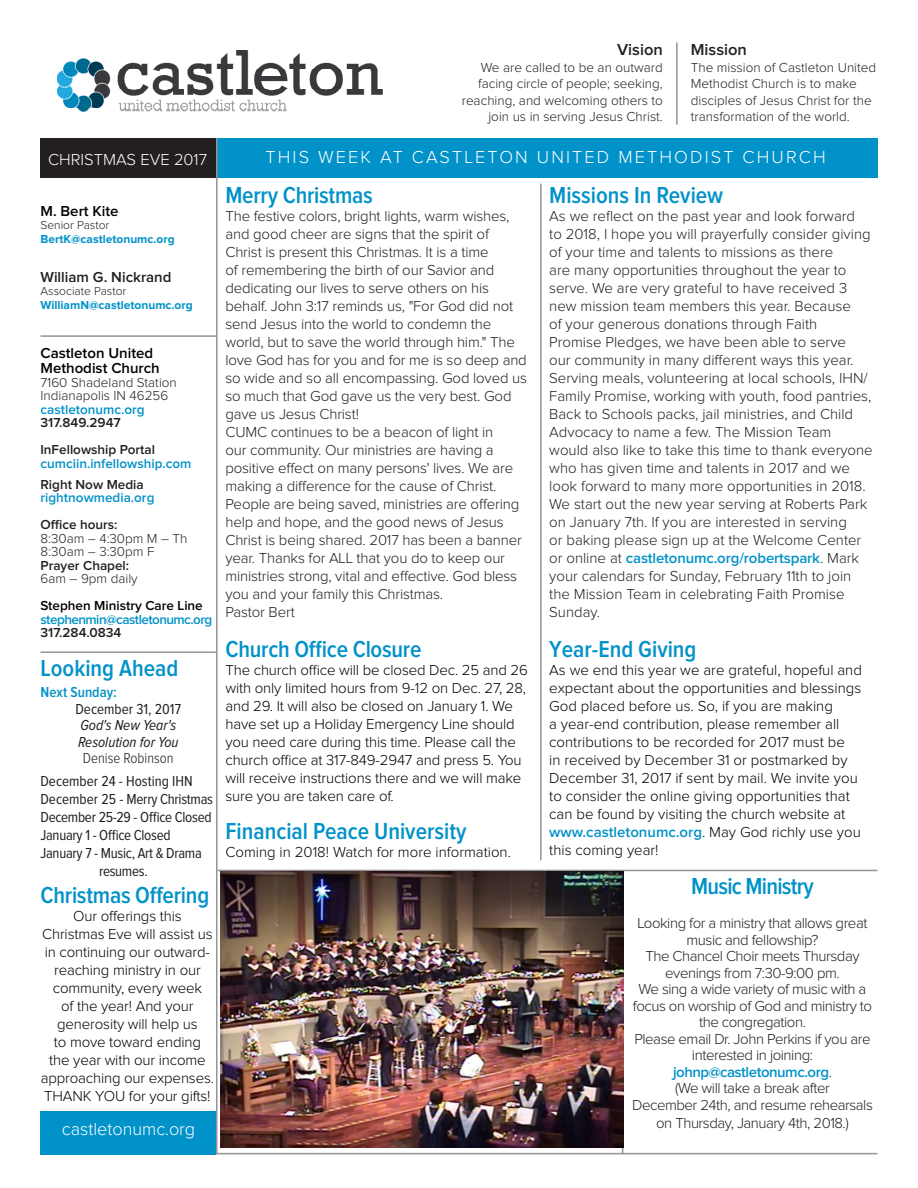
<style>
.page{position:relative;width:918px;height:1188px;background:#fff}
.page>*{position:absolute;margin:0;border:0;box-sizing:border-box;transform-origin:0 0}
.t1{font:600 24px "Proxima Nova Cond";color:#0092c8}
.t2{font:600 24px "Proxima Nova Cond";letter-spacing:-.03em;color:#0092c8}
.t3{font:300 18px "Proxima Nova";letter-spacing:.12em;color:#fff}
.t4{font:300 18px "Proxima Nova";color:#fff}
.t5{font:300 16.5px "Proxima Nova";color:#fff}
.t6{font:600 16.5px "Proxima Nova";color:#231f20}
.t7{font:16.5px "Proxima Nova Cond";color:#231f20}
.t8{font:300 15px/18px "Proxima Nova";letter-spacing:-.01em;color:#231f20}
.t9{font:300 15px/18px "Proxima Nova";letter-spacing:-.01em;color:#000}
.t10{font:300 15px/16.5px "Proxima Nova";letter-spacing:-.03em;color:#231f20;text-align:center}
.t11{font:15px "Proxima Nova Cond";letter-spacing:-.02em;color:#231f20}
.t12{font:600 15px "Proxima Nova";color:#000}
.t13{font:15px "Proxima Nova Cond";color:#231f20}
.t14{font:italic 15px "Proxima Nova Cond";color:#231f20}
.t15{font:600 15px "Proxima Nova";letter-spacing:-.03em;color:#0092c8}
.t16{font:600 15px "Proxima Nova";color:#231f20}
.t17{font:300 15px "Proxima Nova Cond";color:#231f20}
.t18{font:600 15px "Proxima Nova Cond";color:#0092c8}
.t19{font:300 13.5px/16.5px "Proxima Nova";color:#231f20;text-align:right}
.t20{font:600 13.5px "Proxima Nova";color:#231f20}
.t21{font:600 13.5px "Proxima Nova";color:#0092c8}
.t22{font:600 13.5px/13.5px "Proxima Nova";letter-spacing:-.04em;color:#0092c8}
.t23{font:600 13.5px "Proxima Nova";color:#000}
.t24{font:700 12px "Proxima Nova";color:#0092c8}
.t25{font:300 12px "Proxima Nova";color:#231f20}
.s1{color:#231f20}
.s2{font-weight:600;color:#0092c8}
.s3{font-weight:300;color:#231f20}
</style>
<div class="page">
<div style="left:216px;top:138px;width:662px;height:40px;background:#0092c8"></div>
<div style="left:40px;top:138px;width:176px;height:40px;background:#231f20"></div>
<hr style="left:40px;top:335px;width:178px;height:2px;background:#939598">
<div style="left:40px;top:1111px;width:176px;height:43px;background:#0092c8"></div>
<hr style="left:216px;top:138px;width:2px;height:1016px;background:#939598">
<hr style="left:40px;top:651px;width:176px;height:2px;background:#939598">
<hr style="left:540px;top:184px;width:2px;height:676px;background:#939598">
<img style="left:58px;top:50px;width:324px;height:61px">
<hr style="left:622px;top:871px;width:1px;height:283px;background:#939598">
<hr style="left:217px;top:1153px;width:661px;height:1px;background:#939598">
<hr style="left:218px;top:870px;width:660px;height:1px;background:#939598">
<hr style="left:676px;top:42px;width:2px;height:83px;background:#939598">
<img style="left:220px;top:871px;width:403px;height:276px">
<p class="t5" style="left:48px;top:152px;width:160px">CHRISTMAS EVE 2017</p>
<p class="t12" style="left:40px;top:204px;width:80px">M. Bert Kite</p>
<p class="t25" style="left:40px;top:220px;width:70px">Senior Pastor</p>
<p class="t24" style="left:40px;top:233px;width:136px">BertK@castletonumc.org</p>
<p class="t16" style="left:40px;top:270px;width:133px">William G. Nickrand</p>
<p class="t25" style="left:40px;top:286px;width:87px">Associate Pastor</p>
<p class="t24" style="left:40px;top:299px;width:154px">WilliamN@castletonumc.org</p>
<p class="t12" style="left:40px;top:346px;width:114px">Castleton United</p>
<p class="t12" style="left:40px;top:361px;width:121px">Methodist Church</p>
<p class="t19" style="left:40px;top:374px;width:138px">7160 Shadeland Station</p>
<p class="t19" style="left:40px;top:388px;width:129px">Indianapolis IN 46256</p>
<p class="t21" style="left:40px;top:403px;width:106px">castletonumc.org</p>
<p class="t20" style="left:40px;top:416px;width:82px">317.849.2947</p>
<p class="t20" style="left:40px;top:443px;width:116px">InFellowship Portal</p>
<p class="t21" style="left:40px;top:457px;width:152px">cumciin.infellowship.com</p>
<p class="t20" style="left:40px;top:478px;width:105px">Right Now Media</p>
<p class="t21" style="left:40px;top:491px;width:116px">rightnowmedia.org</p>
<p class="t20" style="left:40px;top:518px;width:78px">Office hours:</p>
<p class="t19" style="left:40px;top:530px;width:149px">8:30am – 4:30pm M – Th</p>
<p class="t19" style="left:40px;top:544px;width:115px">8:30am – 3:30pm F</p>
<p class="t20" style="left:40px;top:559px;width:90px">Prayer Chapel:</p>
<p class="t19" style="left:40px;top:571px;width:99px">6am – 9pm daily</p>
<p class="t23" style="left:40px;top:599px;width:164px">Stephen Ministry Care Line</p>
<p class="t22" style="left:40px;top:613px;width:173px">stephenmin@castletonumc.org<br><span class="s1">317.284.0834</span></p>
<p class="t1" style="left:41px;top:657px;width:139px">Looking Ahead</p>
<p class="t18" style="left:41px;top:685px;width:78px">Next Sunday:</p>
<p class="t13" style="left:76px;top:702px;width:107px">December 31, 2017</p>
<p class="t14" style="left:80px;top:718px;width:97px">God's New Year's</p>
<p class="t14" style="left:78px;top:735px;width:102px">Resolution for You</p>
<p class="t17" style="left:83px;top:751px;width:92px">Denise Robinson</p>
<p class="t13" style="left:40px;top:774px;width:154px">December 24 - Hosting IHN</p>
<p class="t11" style="left:40px;top:792px;width:174px">December 25 - Merry Christmas</p>
<p class="t11" style="left:40px;top:810px;width:173px">December 25-29 - Office Closed</p>
<p class="t11" style="left:40px;top:828px;width:132px">January 1 - Office Closed</p>
<p class="t11" style="left:40px;top:846px;width:163px">January 7 - Music, Art &amp; Drama</p>
<p class="t11" style="left:99px;top:864px;width:50px">resumes.</p>
<p class="t1" style="left:40px;top:884px;width:170px">Christmas Offering</p>
<p class="t9" style="left:41px;top:908px;width:175px;text-align:center">Our offerings this<br>Christmas Eve will assist us in continuing our outward&shy;reaching ministry in our community, every week<br>of the year! And your generosity will help us<br>to move toward ending<br>the year with our income approaching our expenses.<br>THANK YOU for your gifts!</p>
<p class="t4" style="left:62px;top:1120px;width:135px">castletonumc.org</p>
<p class="t6" style="left:617px;top:42px;width:47px">Vision</p>
<p class="t19" style="left:462px;top:60px;width:203px">We are called to be an outward facing circle of people; seeking, reaching, and welcoming others to join us in serving Jesus Christ.</p>
<p class="t6" style="left:691px;top:42px;width:58px">Mission</p>
<p class="t19" style="left:691px;top:60px;width:187px;text-align:left">The mission of Castleton United<br>Methodist Church is to make disciples of Jesus Christ for the transformation of the world.</p>
<p class="t3" style="left:265px;top:149px;width:562px">THIS WEEK AT CASTLETON UNITED METHODIST CHURCH</p>
<p class="t1" style="left:225px;top:184px;width:149px">Merry Christmas</p>
<p class="t8" style="left:225px;top:207px;width:303px">The festive colors, bright lights, warm wishes, and good cheer are signs that the spirit of Christ is present this Christmas. It is a time<br>of remembering the birth of our Savior and dedicating our lives to serve others on his behalf. John 3:17 reminds us, "For God did not send Jesus into the world to condemn the world, but to save the world through him." The love God has for you and for me is so deep and so wide and so all encompassing. God loved us so much that God gave us the very best. God gave us Jesus Christ!</p>
<p class="t8" style="left:225px;top:423px;width:298px">CUMC continues to be a beacon of light in<br>our community. Our ministries are having a positive effect on many persons' lives. We are making a difference for the cause of Christ.<br>People are being saved, ministries are offering help and hope, and the good news of Jesus Christ is being shared. 2017 has been a banner year. Thanks for ALL that you do to keep our ministries strong, vital and effective. God bless you and your family this Christmas.</p>
<p class="t8" style="left:225px;top:603px;width:71px">Pastor Bert</p>
<p class="t1" style="left:225px;top:638px;width:198px">Church Office Closure</p>
<p class="t9" style="left:225px;top:662px;width:304px">The church office will be closed Dec. 25 and 26 with only limited hours from 9-12 on Dec. 27, 28, and 29. It will also be closed on January 1. We have set up a Holiday Emergency Line should you need care during this time. Please call the church office at 317-849-2947 and press 5. You will receive instructions there and we will make sure you are taken care of.</p>
<p class="t1" style="left:225px;top:820px;width:243px">Financial Peace University</p>
<p class="t9" style="left:225px;top:843px;width:287px">Coming in 2018! Watch for more information.</p>
<p class="t7" style="left:379px;top:954px;width:15px">31</p>
<p class="t1" style="left:549px;top:184px;width:176px">Missions In Review</p>
<p class="t8" style="left:549px;top:207px;width:325px">As we reflect on the past year and look forward<br>to 2018, I hope you will prayerfully consider giving of your time and talents to missions as there<br>are many opportunities throughout the year to serve. We are very grateful to have received 3 new mission team members this year. Because<br>of your generous donations through Faith Promise Pledges, we have been able to serve<br>our community in many different ways this year.<br>Serving meals, volunteering at local schools, IHN/ Family Promise, working with youth, food pantries, Back to Schools packs, jail ministries, and Child Advocacy to name a few. The Mission Team would also like to take this time to thank everyone who has given time and talents in 2017 and we look forward to many more opportunities in 2018.<br>We start out the new year serving at Roberts Park on January 7th. If you are interested in serving<br>or baking please sign up at the Welcome Center or online at <span class="s2">castletonumc.org/robertspark</span>. Mark your calendars for Sunday, February 11th to join the Mission Team in celebrating Faith Promise Sunday.</p>
<p class="t1" style="left:549px;top:638px;width:149px">Year-End Giving</p>
<p class="t9" style="left:549px;top:662px;width:314px">As we end this year we are grateful, hopeful and expectant about the opportunities and blessings God placed before us. So, if you are making<br>a year-end contribution, please remember all contributions to be recorded for 2017 must be<br>in received by December 31 or postmarked by December 31, 2017 if sent by mail. We invite you to consider the online giving opportunities that can be found by visiting the church website at <span class="s2">www.castletonumc.org</span>. May God richly use you this coming year!</p>
<p class="t2" style="left:691px;top:875px;width:124px">Music Ministry</p>
<p class="t10" style="left:638px;top:916px;width:232px">Looking for a ministry that allows great music and fellowship?</p>
<p class="t10" style="left:645px;top:949px;width:216px">The Chancel Choir meets Thursday evenings from 7:30-9:00 pm.</p>
<p class="t10" style="left:633px;top:982px;width:241px">We sing a wide variety of music with a focus on worship of God and ministry to the congregation.</p>
<p class="t10" style="left:634px;top:1031px;width:238px">Please email Dr. John Perkins if you are interested in joining:</p>
<p class="t15" style="left:673px;top:1065px;width:160px">johnp@castletonumc.org<span class="s3">.</span></p>
<p class="t10" style="left:675px;top:1081px;width:156px">(We will take a break after</p>
<p class="t10" style="left:632px;top:1096px;width:242px;line-height:18px">December 24th, and resume rehearsals on Thursday, January 4th, 2018.)</p>
</div>
